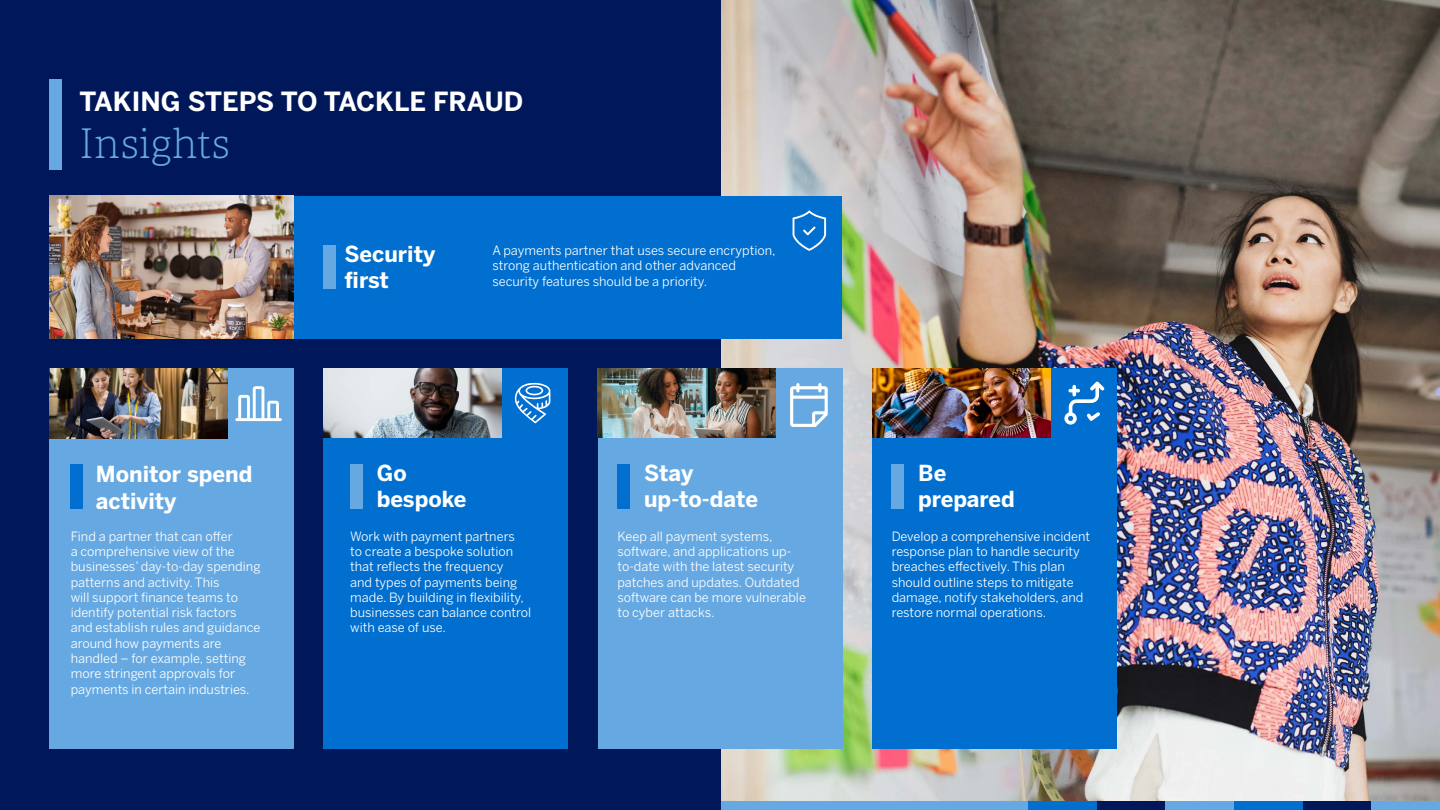
<style>
.page{position:relative;width:1440px;height:810px;background:#fff}
.page>*{position:absolute;margin:0;border:0;box-sizing:border-box;transform-origin:0 0}
.t1{font:40.95px "Portada Th";color:#66a9e2}
.t2{font:700 26.25px "Benton Sans";color:#fff}
.t3{font:700 21.98px/26.3px "Benton Sans";color:#fff}
.t4{font:12.75px/15.3px "Benton Sans";color:#fff}
</style>
<div class="page">
<img style="left:720px;top:0;width:720px;height:802px">
<div style="left:1165px;top:802px;width:69px;height:8px;background:#66a9e2"></div>
<div style="left:1371px;top:802px;width:69px;height:8px;background:#66a9e2"></div>
<div style="left:720px;top:802px;width:344px;height:8px;background:#66a9e2"></div>
<div style="left:1096px;top:802px;width:69px;height:8px;background:#00175a"></div>
<div style="left:1303px;top:802px;width:68px;height:8px;background:#00175a"></div>
<div style="left:1028px;top:802px;width:68px;height:8px;background:#006fcf"></div>
<div style="left:1234px;top:802px;width:69px;height:8px;background:#006fcf"></div>
<div style="left:0;top:0;width:720px;height:810px;background:#00175a"></div>
<div style="left:50px;top:412px;width:244px;height:336px;background:#66a9e2"></div>
<div style="left:324px;top:368px;width:244px;height:380px;background:#006fcf"></div>
<div style="left:598px;top:368px;width:244px;height:380px;background:#66a9e2"></div>
<div style="left:872px;top:368px;width:244px;height:380px;background:#006fcf"></div>
<img style="left:50px;top:368px;width:178px;height:70px">
<img style="left:324px;top:368px;width:178px;height:69px">
<img style="left:598px;top:368px;width:178px;height:69px">
<img style="left:872px;top:368px;width:179px;height:69px">
<div style="left:71px;top:465px;width:12px;height:44px;background:#006fcf"></div>
<div style="left:350px;top:465px;width:13px;height:44px;background:#66a9e2"></div>
<div style="left:617px;top:465px;width:13px;height:44px;background:#006fcf"></div>
<div style="left:892px;top:465px;width:12px;height:44px;background:#66a9e2"></div>
<div style="left:228px;top:368px;width:66px;height:81px;background:#66a9e2"></div>
<svg style="left:235px;top:386px;width:47px;height:35px"></svg>
<svg style="left:514px;top:383px;width:36px;height:40px"></svg>
<svg style="left:790px;top:383px;width:38px;height:44px"></svg>
<svg style="left:1064px;top:382px;width:40px;height:43px"></svg>
<div style="left:50px;top:196px;width:792px;height:142px;background:#006fcf"></div>
<img style="left:50px;top:196px;width:244px;height:143px">
<div style="left:323px;top:246px;width:13px;height:43px;background:#66a9e2"></div>
<svg style="left:793px;top:210px;width:33px;height:41px"></svg>
<div style="left:50px;top:80px;width:12px;height:90px;background:#66a9e2"></div>
<h2 class="t2" style="left:80px;top:86px;width:445px">TAKING STEPS TO TACKLE FRAUD</h2>
<h1 class="t1" style="left:80px;top:116px;width:152px">Insights</h1>
<h3 class="t3" style="left:345px;top:240px;width:92px">Security first</h3>
<p class="t4" style="left:492px;top:243px;width:285px">A payments partner that uses secure encryption, strong authentication and other advanced security features should be a priority.</p>
<h3 class="t3" style="left:96px;top:461px;width:158px">Monitor spend activity</h3>
<h3 class="t3" style="left:377px;top:459px;width:91px">Go bespoke</h3>
<h3 class="t3" style="left:644px;top:459px;width:116px">Stay up-to-date</h3>
<h3 class="t3" style="left:918px;top:459px;width:98px">Be prepared</h3>
<p class="t4" style="left:71px;top:528px;width:191px">Find a partner that can offer<br>a comprehensive view of the businesses’ day-to-day spending patterns and activity. This<br>will support finance teams to identify potential risk factors and establish rules and guidance around how payments are handled – for example, setting more stringent approvals for payments in certain industries.</p>
<p class="t4" style="left:350px;top:528px;width:182px">Work with payment partners<br>to create a bespoke solution that reflects the frequency<br>and types of payments being made. By building in flexibility, businesses can balance control with ease of use.</p>
<p class="t4" style="left:617px;top:528px;width:190px">Keep all payment systems, software, and applications up&shy;to-date with the latest security patches and updates. Outdated software can be more vulnerable to cyber attacks.</p>
<p class="t4" style="left:892px;top:528px;width:200px">Develop a comprehensive incident response plan to handle security breaches effectively. This plan should outline steps to mitigate damage, notify stakeholders, and restore normal operations.</p>
</div>
